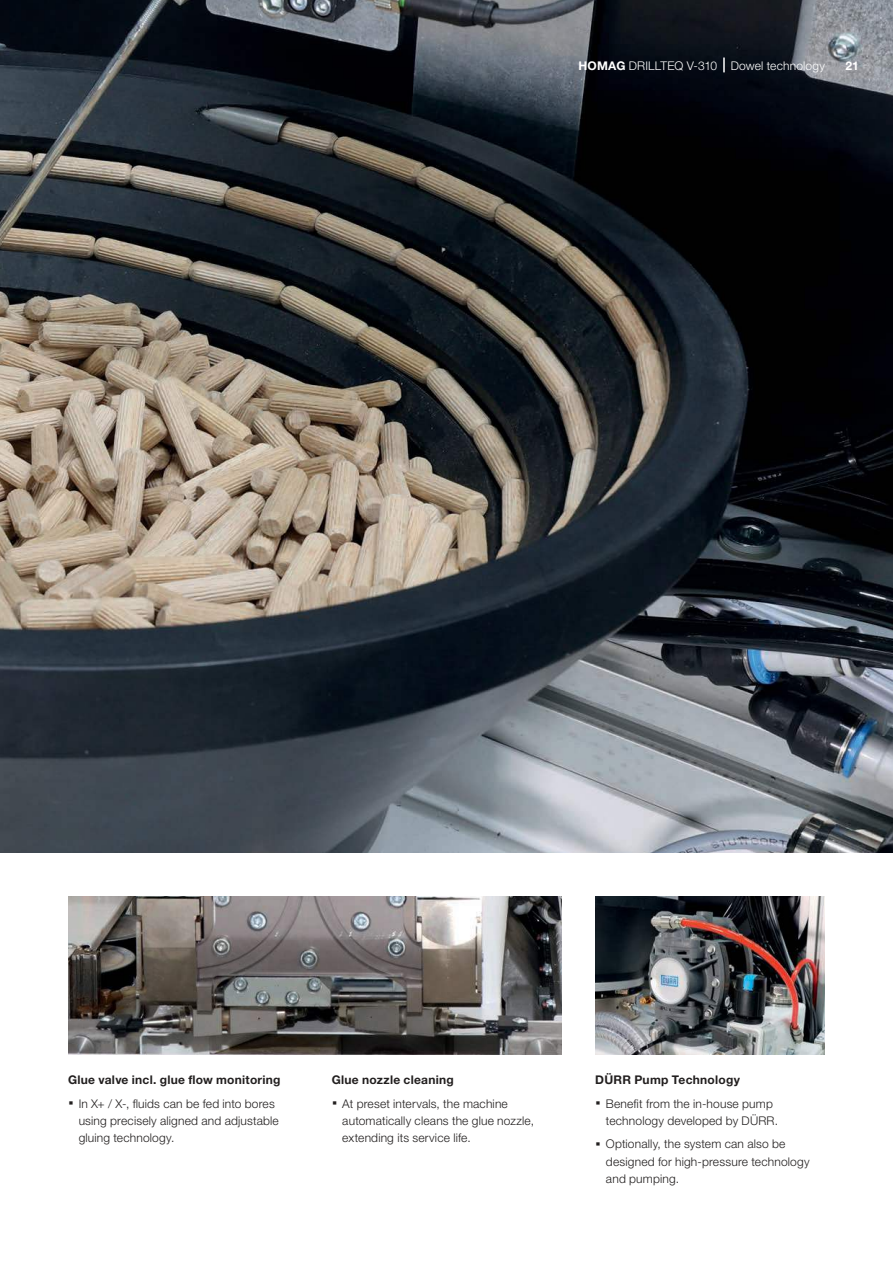
<style>
.page{position:relative;width:893px;height:1263px;background:#fff}
.page>*{position:absolute;margin:0;border:0;box-sizing:border-box;transform-origin:0 0}
.t1{font:300 12px/17.2px "Helvetica Neue LTW1 G";letter-spacing:.015em;color:#221f1f}
.t2{font:700 12px/23.7px "Helvetica Neue LTW1 G";letter-spacing:.02em;color:#221f1f}
.t3{font:300 12px "Helvetica Neue LTW1 G";letter-spacing:.015em;color:#fff}
.t4{font:700 12px "Helvetica Neue LTW1 G";color:#fff}
.s1{font-weight:700}
.s2{font-size:21px}
.s3{font-weight:300}
.s4{font-weight:700;font-size:21px}
</style>
<div class="page">
<img style="left:0;top:0;width:893px;height:853px">
<img style="left:68px;top:896px;width:493px;height:159px">
<img style="left:595px;top:896px;width:230px;height:159px">
<svg style="left:723px;top:58px;width:2px;height:14px"></svg>
<p class="t3" style="left:578px;top:59px;width:248px"><span class="s1">HOMAG</span> DRILLTEQ V-310 Dowel technology</p>
<p class="t4" style="left:845px;top:59px;width:15px">21</p>
<p class="t2" style="left:68px;top:1068px;width:214px">Glue valve incl. glue flow monitoring <span class="s2">·</span> <span class="s3">In X+ / X-, fluids can be fed into bores</span></p>
<p class="t1" style="left:79px;top:1112px;width:202px">using precisely aligned and adjustable gluing technology.</p>
<p class="t1" style="left:332px;top:1068px;width:178px;line-height:23.5px"><span class="s1">Glue nozzle cleaning<br></span><span class="s4">·</span> At preset intervals, the machine</p>
<p class="t1" style="left:342px;top:1112px;width:193px">automatically cleans the glue nozzle, extending its service life.</p>
<p class="t1" style="left:595px;top:1068px;width:179px;line-height:23.7px"><span class="s1">DÜRR Pump Technology<br></span><span class="s4">·</span> Benefit from the in-house pump</p>
<p class="t1" style="left:595px;top:1109px;width:192px;line-height:23.7px;text-align:center">technology developed by DÜRR.<br><span class="s4">·</span> Optionally, the system can also be</p>
<p class="t1" style="left:606px;top:1153px;width:205px">designed for high-pressure technology and pumping.</p>
</div>
